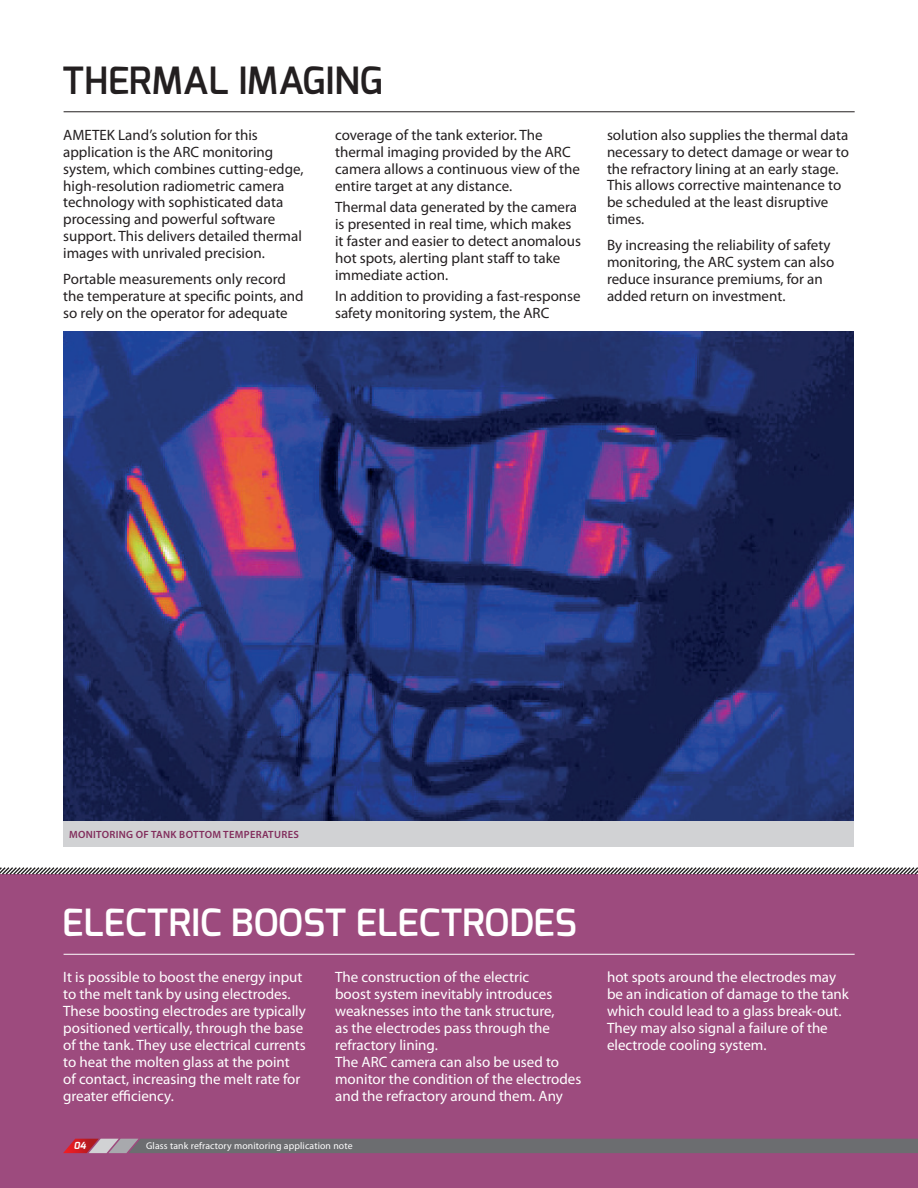
<style>
.page{position:relative;width:918px;height:1188px;background:#fff}
.page>*{position:absolute;margin:0;border:0;box-sizing:border-box;transform-origin:0 0}
.t1{font:600 37.5px "Exo";color:#fff}
.t2{font:600 37.5px "Exo";color:#231f20}
.t3{font:15px/17px "Myriad Pro";color:#231f20}
.t4{font:15px/17px "Myriad Pro";color:#fff}
.t5{font:600 10.5px "Myriad Pro";letter-spacing:.03em;color:#822d5c}
.t6{font:9.75px "Myriad Pro";letter-spacing:.015em;color:#fff}
.t7{font:italic 700 9.75px "Exo";color:#fff}
</style>
<div class="page">
<div style="left:0;top:875px;width:918px;height:313px;background:#9d4b7e"></div>
<svg style="left:63px;top:1139px;width:855px;height:14px;background:#726d71"></svg>
<hr style="left:64px;top:111px;width:791px;height:1px;background:#231f20">
<hr style="left:64px;top:954px;width:791px;height:1px;background:#fff">
<img style="left:64px;top:332px;width:789px;height:489px">
<div style="left:64px;top:821px;width:790px;height:26px;background:#d1d2d4"></div>
<svg style="left:0;top:867px;width:918px;height:8px"></svg>
<h1 class="t2" style="left:62px;top:56px;width:322px">THERMAL IMAGING</h1>
<p class="t3" style="left:63px;top:126px;width:242px">AMETEK Land’s solution for this application is the ARC monitoring system, which combines cutting-edge, high-resolution radiometric camera technology with sophisticated data processing and powerful software support. This delivers detailed thermal images with unrivaled precision.</p>
<p class="t3" style="left:63px;top:270px;width:242px">Portable measurements only record the temperature at specific points, and so rely on the operator for adequate</p>
<p class="t3" style="left:335px;top:126px;width:247px">coverage of the tank exterior. The thermal imaging provided by the ARC camera allows a continuous view of the entire target at any distance.</p>
<p class="t3" style="left:335px;top:198px;width:247px">Thermal data generated by the camera is presented in real time, which makes it faster and easier to detect anomalous hot spots, alerting plant staff to take immediate action.</p>
<p class="t3" style="left:335px;top:287px;width:247px">In addition to providing a fast-response safety monitoring system, the ARC</p>
<p class="t3" style="left:607px;top:126px;width:243px">solution also supplies the thermal data necessary to detect damage or wear to the refractory lining at an early stage.<br>This allows corrective maintenance to be scheduled at the least disruptive times.</p>
<p class="t3" style="left:607px;top:236px;width:229px">By increasing the reliability of safety monitoring, the ARC system can also reduce insurance premiums, for an added return on investment.</p>
<p class="t5" style="left:69px;top:828px;width:231px">MONITORING OF TANK BOTTOM TEMPERATURES</p>
<h1 class="t1" style="left:62px;top:899px;width:516px">ELECTRIC BOOST ELECTRODES</h1>
<p class="t4" style="left:63px;top:968px;width:244px">It is possible to boost the energy input to the melt tank by using electrodes.<br>These boosting electrodes are typically positioned vertically, through the base of the tank. They use electrical currents to heat the molten glass at the point of contact, increasing the melt rate for greater efficiency.</p>
<p class="t4" style="left:335px;top:968px;width:248px">The construction of the electric<br>boost system inevitably introduces weaknesses into the tank structure,<br>as the electrodes pass through the refractory lining.<br>The ARC camera can also be used to monitor the condition of the electrodes and the refractory around them. Any</p>
<p class="t4" style="left:607px;top:968px;width:244px">hot spots around the electrodes may be an indication of damage to the tank which could lead to a glass break-out.<br>They may also signal a failure of the electrode cooling system.</p>
<p class="t7" style="left:74px;top:1139px;width:14px">04</p>
<p class="t6" style="left:146px;top:1140px;width:208px">Glass tank refractory monitoring application note</p>
</div>
